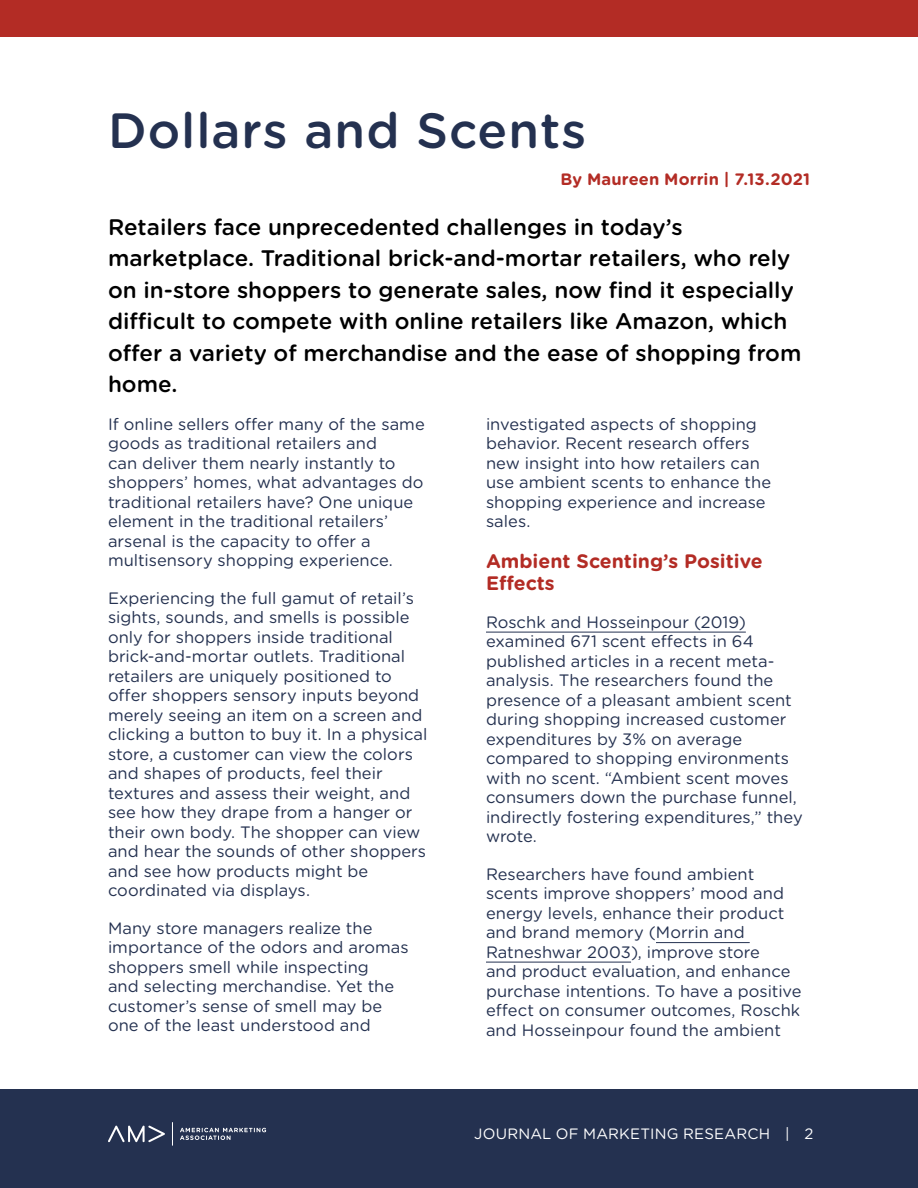
<style>
.page{position:relative;width:918px;height:1188px;background:#fff}
.page>*{position:absolute;margin:0;border:0;box-sizing:border-box;transform-origin:0 0}
.t1{font:500 49.5px "Gotham Rounded";letter-spacing:.02em;color:#243150}
.t2{font:500 22.5px/31.5px "Gotham Rounded";color:#000}
.t3{font:700 19.5px/22.5px "Gotham Rounded";color:#b32c25}
.t4{font:16.5px/19.5px "Gotham Rounded";color:#243150}
.t5{font:700 16.5px "Gotham Rounded";letter-spacing:.005em;color:#b32c25}
.t6{font:15px "Gotham Rounded";letter-spacing:.015em;color:#fff}
</style>
<div class="page">
<div style="left:0;top:0;width:918px;height:37px;background:#b32c25"></div>
<div style="left:0;top:1089px;width:918px;height:99px;background:#243150"></div>
<svg style="left:108px;top:1125px;width:57px;height:17px"></svg>
<svg style="left:180px;top:1128px;width:86px;height:12px"></svg>
<svg style="left:172px;top:1122px;width:1px;height:24px"></svg>
<hr style="left:486px;top:632px;width:260px;height:1px;background:#243150">
<hr style="left:656px;top:942px;width:94px;height:1px;background:#243150">
<hr style="left:486px;top:962px;width:145px;height:1px;background:#243150">
<h1 class="t1" style="left:108px;top:95px;width:480px">Dollars and Scents</h1>
<p class="t5" style="left:561px;top:167px;width:251px">By Maureen Morrin | 7.13.2021</p>
<p class="t2" style="left:108px;top:210px;width:695px">Retailers face unprecedented challenges in today’s marketplace. Traditional brick-and-mortar retailers, who rely on in-store shoppers to generate sales, now find it especially difficult to compete with online retailers like Amazon, which offer a variety of merchandise and the ease of shopping from home.</p>
<p class="t4" style="left:108px;top:413px;width:318px">If online sellers offer many of the same goods as traditional retailers and<br>can deliver them nearly instantly to shoppers’ homes, what advantages do traditional retailers have? One unique element in the traditional retailers’ arsenal is the capacity to offer a multisensory shopping experience.</p>
<p class="t4" style="left:108px;top:587px;width:321px">Experiencing the full gamut of retail’s sights, sounds, and smells is possible only for shoppers inside traditional brick-and-mortar outlets. Traditional retailers are uniquely positioned to offer shoppers sensory inputs beyond merely seeing an item on a screen and clicking a button to buy it. In a physical store, a customer can view the colors and shapes of products, feel their textures and assess their weight, and see how they drape from a hanger or their own body. The shopper can view and hear the sounds of other shoppers and see how products might be coordinated via displays.</p>
<p class="t4" style="left:108px;top:917px;width:302px">Many store managers realize the importance of the odors and aromas shoppers smell while inspecting<br>and selecting merchandise. Yet the customer’s sense of smell may be one of the least understood and</p>
<p class="t4" style="left:486px;top:413px;width:287px">investigated aspects of shopping behavior. Recent research offers new insight into how retailers can use ambient scents to enhance the shopping experience and increase sales.</p>
<p class="t3" style="left:486px;top:549px;width:278px">Ambient Scenting’s Positive<br>Effects</p>
<p class="t4" style="left:486px;top:611px;width:318px">Roschk and Hosseinpour (2019) examined 671 scent effects in 64 published articles in a recent meta&shy;analysis. The researchers found the presence of a pleasant ambient scent during shopping increased customer expenditures by 3% on average compared to shopping environments with no scent. “Ambient scent moves consumers down the purchase funnel, indirectly fostering expenditures,” they wrote.</p>
<p class="t4" style="left:486px;top:863px;width:317px">Researchers have found ambient scents improve shoppers’ mood and energy levels, enhance their product and brand memory (Morrin and Ratneshwar 2003), improve store<br>and product evaluation, and enhance purchase intentions. To have a positive effect on consumer outcomes, Roschk and Hosseinpour found the ambient</p>
<p class="t6" style="left:474px;top:1124px;width:341px">JOURNAL OF MARKETING RESEARCH | 2</p>
</div>
